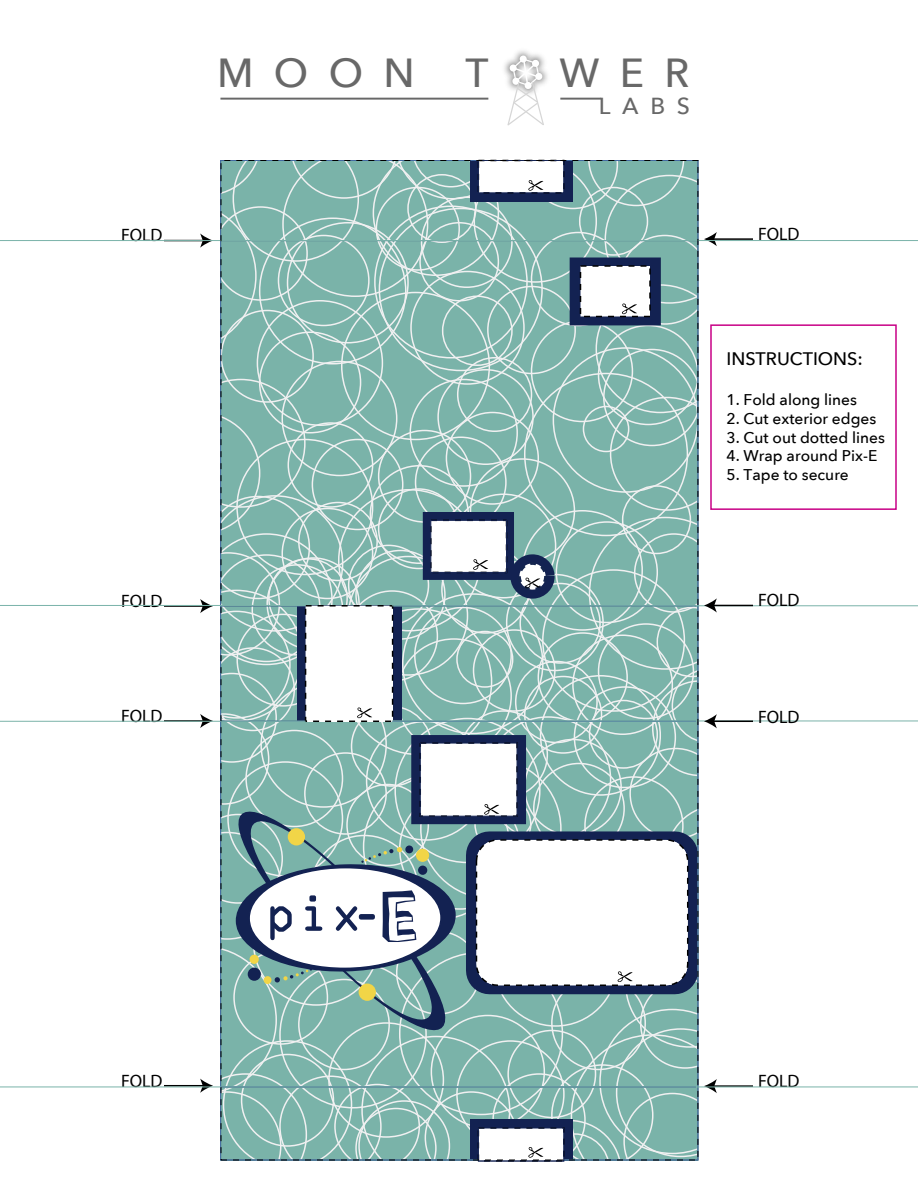
<style>
.page{position:relative;width:918px;height:1188px;background:#fff}
.page>*{position:absolute;margin:0;border:0;box-sizing:border-box;transform-origin:0 0}
.t1{font:68.55px "Blockhead OT Dark Side";color:#132252}
.t2{font:500 40.5px "Avenir Next";letter-spacing:.5em;color:#686868}
.t3{font:500 23.1px "Avenir Next";color:#686868}
.t4{font:500 18.15px "Avenir Next";color:#000}
.t5{font:18px "Myriad Pro";color:#000}
.t6{font:500 15.45px "Avenir Next";color:#000}
</style>
<div class="page">
<svg style="left:478px;top:1161px;width:87px;height:1px"></svg>
<div style="left:710px;top:324px;width:187px;height:186px;border:2px solid #c80086"></div>
<hr style="left:392px;top:606px;width:526px;height:1px;background:#7ab3a9">
<hr style="left:392px;top:721px;width:526px;height:1px;background:#7ab3a9">
<hr style="left:713px;top:1085px;width:40px;height:2px;background:#000">
<svg style="left:704px;top:1079px;width:13px;height:14px"></svg>
<hr style="left:713px;top:605px;width:40px;height:1px;background:#000">
<svg style="left:704px;top:598px;width:13px;height:15px"></svg>
<hr style="left:164px;top:720px;width:40px;height:2px;background:#000">
<svg style="left:200px;top:714px;width:13px;height:14px"></svg>
<hr style="left:164px;top:605px;width:40px;height:2px;background:#000">
<svg style="left:200px;top:599px;width:13px;height:14px"></svg>
<svg style="left:200px;top:233px;width:12px;height:15px"></svg>
<hr style="left:164px;top:1085px;width:40px;height:1px;background:#000">
<svg style="left:200px;top:1079px;width:13px;height:14px"></svg>
<hr style="left:713px;top:721px;width:40px;height:1px;background:#000">
<svg style="left:704px;top:714px;width:13px;height:14px"></svg>
<hr style="left:713px;top:238px;width:40px;height:2px;background:#000">
<svg style="left:704px;top:232px;width:13px;height:14px"></svg>
<hr style="left:0;top:240px;width:918px;height:1px;background:#7ab3a9">
<hr style="left:0;top:1087px;width:918px;height:1px;background:#7ab3a9">
<hr style="left:0;top:721px;width:306px;height:1px;background:#7ab3a9">
<hr style="left:0;top:605px;width:306px;height:1px;background:#7ab3a9">
<img style="left:504px;top:53px;width:17px;height:14px">
<img style="left:521px;top:50px;width:27px;height:29px">
<img style="left:504px;top:67px;width:2px;height:7px">
<hr style="left:220px;top:98px;width:268px;height:2px;background:#686868">
<hr style="left:560px;top:98px;width:41px;height:2px;background:#686868">
<svg style="left:506px;top:55px;width:39px;height:71px"></svg>
<svg style="left:221px;top:161px;width:477px;height:1000px"></svg>
<h2 class="t2" style="left:217px;top:38px;width:199px">MOON</h2>
<h2 class="t2" style="left:465px;top:38px;width:25px">T</h2>
<h2 class="t2" style="left:560px;top:38px;width:131px">WER</h2>
<h3 class="t3" style="left:599px;top:86px;width:93px">LABS</h3>
<p class="t5" style="left:121px;top:224px;width:43px">FOLD</p>
<p class="t5" style="left:758px;top:223px;width:43px">FOLD</p>
<p class="t4" style="left:726px;top:343px;width:138px">INSTRUCTIONS:</p>
<p class="t6" style="left:726px;top:387px;width:132px">1. Fold along lines</p>
<p class="t6" style="left:726px;top:405px;width:151px">2. Cut exterior edges</p>
<p class="t6" style="left:726px;top:424px;width:160px">3. Cut out dotted lines</p>
<p class="t6" style="left:726px;top:443px;width:152px">4. Wrap around Pix-E</p>
<p class="t6" style="left:726px;top:461px;width:124px">5. Tape to secure</p>
<p class="t5" style="left:121px;top:590px;width:43px">FOLD</p>
<p class="t5" style="left:758px;top:589px;width:43px">FOLD</p>
<p class="t5" style="left:121px;top:705px;width:43px">FOLD</p>
<p class="t5" style="left:758px;top:706px;width:43px">FOLD</p>
<p class="t5" style="left:121px;top:1069px;width:43px">FOLD</p>
<h1 class="t1" style="left:380px;top:880px;width:40px">E</h1>
<p class="t5" style="left:758px;top:1070px;width:43px">FOLD</p>
</div>
